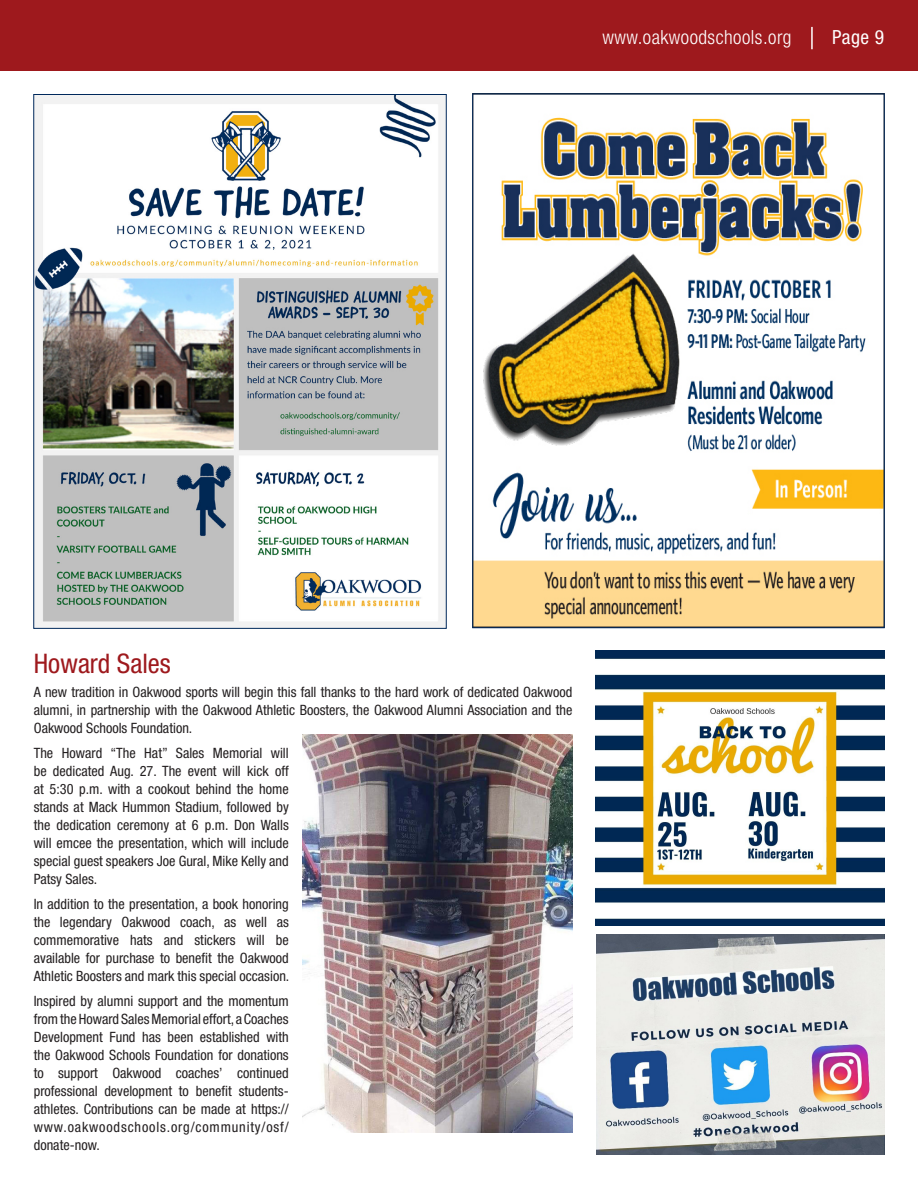
<style>
.page{position:relative;width:918px;height:1188px;background:#fff}
.page>*{position:absolute;margin:0;border:0;box-sizing:border-box;transform-origin:0 0}
.City_Head{font:condensed 27px "Helvetica Neue LT Std";color:#9e191d}
.t1{font:300 condensed 19.5px "Helvetica Neue LT Std";letter-spacing:.025em;color:#fff}
.t2{font:condensed 19.5px "Helvetica Neue LT Std";color:#fff}
.Body_Copy_small{font:condensed 14.25px/18px "Helvetica Neue LT Std";color:#231f20;text-align:justify}
</style>
<div class="page">
<img style="left:474px;top:117px;width:408px;height:509px">
<img style="left:36px;top:96px;width:408px;height:531px">
<img style="left:596px;top:650px;width:288px;height:275px">
<img style="left:596px;top:935px;width:288px;height:220px">
<img style="left:302px;top:734px;width:271px;height:399px">
<div style="left:0;top:0;width:918px;height:71px;background:#9e191d"></div>
<hr style="left:811px;top:27px;width:2px;height:22px;background:#fff">
<h2 class="t1" style="left:602px;top:26px;width:191px">www.oakwoodschools.org</h2>
<h2 class="t2" style="left:832px;top:26px;width:54px">Page 9</h2>
<p class="City_Head" style="left:34px;top:648px;width:139px">Howard Sales</p>
<p class="Body_Copy_small" style="left:34px;top:683px;width:540px">A new tradition in Oakwood sports will begin this fall thanks to the hard work of dedicated Oakwood alumni, in partnership with the Oakwood Athletic Boosters, the Oakwood Alumni Association and the Oakwood Schools Foundation.</p>
<p class="Body_Copy_small" style="left:34px;top:744px;width:257px">The Howard “The Hat” Sales Memorial will be dedicated Aug. 27. The event will kick off at 5:30 p.m. with a cookout behind the home stands at Mack Hummon Stadium, followed by the dedication ceremony at 6 p.m. Don Walls will emcee the presentation, which will include special guest speakers Joe Gural, Mike Kelly and Patsy Sales.</p>
<p class="Body_Copy_small" style="left:34px;top:895px;width:257px">In addition to the presentation, a book honoring the legendary Oakwood coach, as well as commemorative hats and stickers will be available for purchase to benefit the Oakwood Athletic Boosters and mark this special occasion.</p>
<p class="Body_Copy_small" style="left:34px;top:992px;width:257px">Inspired by alumni support and the momentum from the Howard Sales Memorial effort, a Coaches Development Fund has been established with the Oakwood Schools Foundation for donations to support Oakwood coaches’ continued professional development to benefit students&shy;athletes. Contributions can be made at https:// www.oakwoodschools.org/community/osf/ donate-now.</p>
</div>
